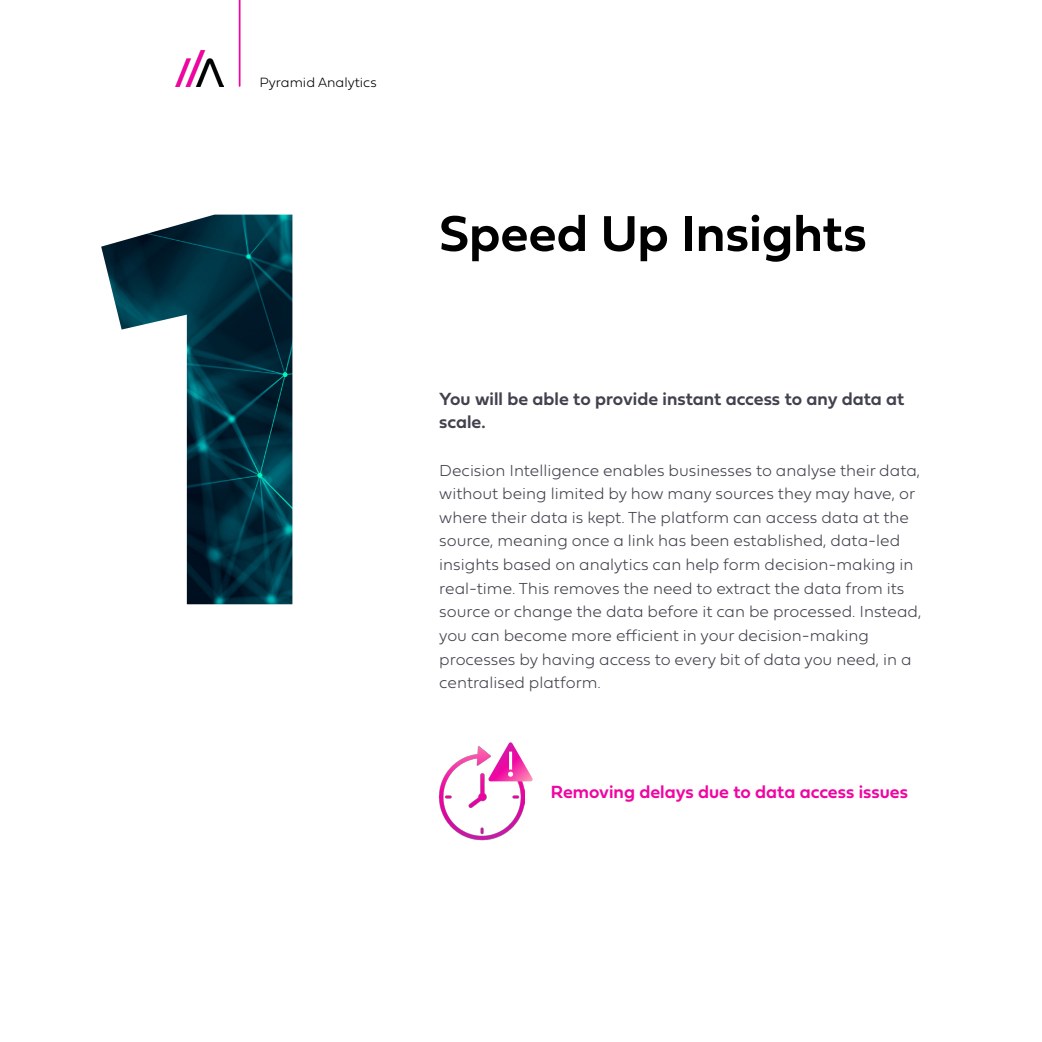
<style>
.page{position:relative;width:1042px;height:1042px;background:#fff}
.page>*{position:absolute;margin:0;border:0;box-sizing:border-box;transform-origin:0 0}
.t1{font:52.5px "Fieldwork Geo Demibold";color:#000}
.t2{font:18.38px/23.6px "Fieldwork Geo Demibold";color:#41424d}
.t3{font:18.38px "Fieldwork Geo Demibold";color:#f005a2}
.t4{font:100 16.62px/23.6px "Fieldwork Geo";color:#41424d}
.t5{font:100 14px "Fieldwork Geo";color:#000}
</style>
<div class="page">
<img style="left:101px;top:215px;width:191px;height:389px">
<img style="left:175px;top:51px;width:48px;height:36px">
<hr style="left:239px;top:0;width:1px;height:86px;background:#f005a2">
<img style="left:439px;top:746px;width:86px;height:95px">
<svg style="left:488px;top:742px;width:45px;height:39px"></svg>
<p class="t5" style="left:260px;top:71px;width:119px">Pyramid Analytics</p>
<p class="t1" style="left:439px;top:192px;width:429px">Speed Up Insights</p>
<p class="t2" style="left:439px;top:386px;width:466px">You will be able to provide instant access to any data at scale.</p>
<p class="t4" style="left:439px;top:457px;width:484px">Decision Intelligence enables businesses to analyse their data, without being limited by how many sources they may have, or where their data is kept. The platform can access data at the source, meaning once a link has been established, data-led insights based on analytics can help form decision-making in real-time. This removes the need to extract the data from its source or change the data before it can be processed. Instead, you can become more efficient in your decision-making processes by having access to every bit of data you need, in a centralised platform.</p>
<p class="t3" style="left:551px;top:777px;width:359px">Removing delays due to data access issues</p>
</div>
